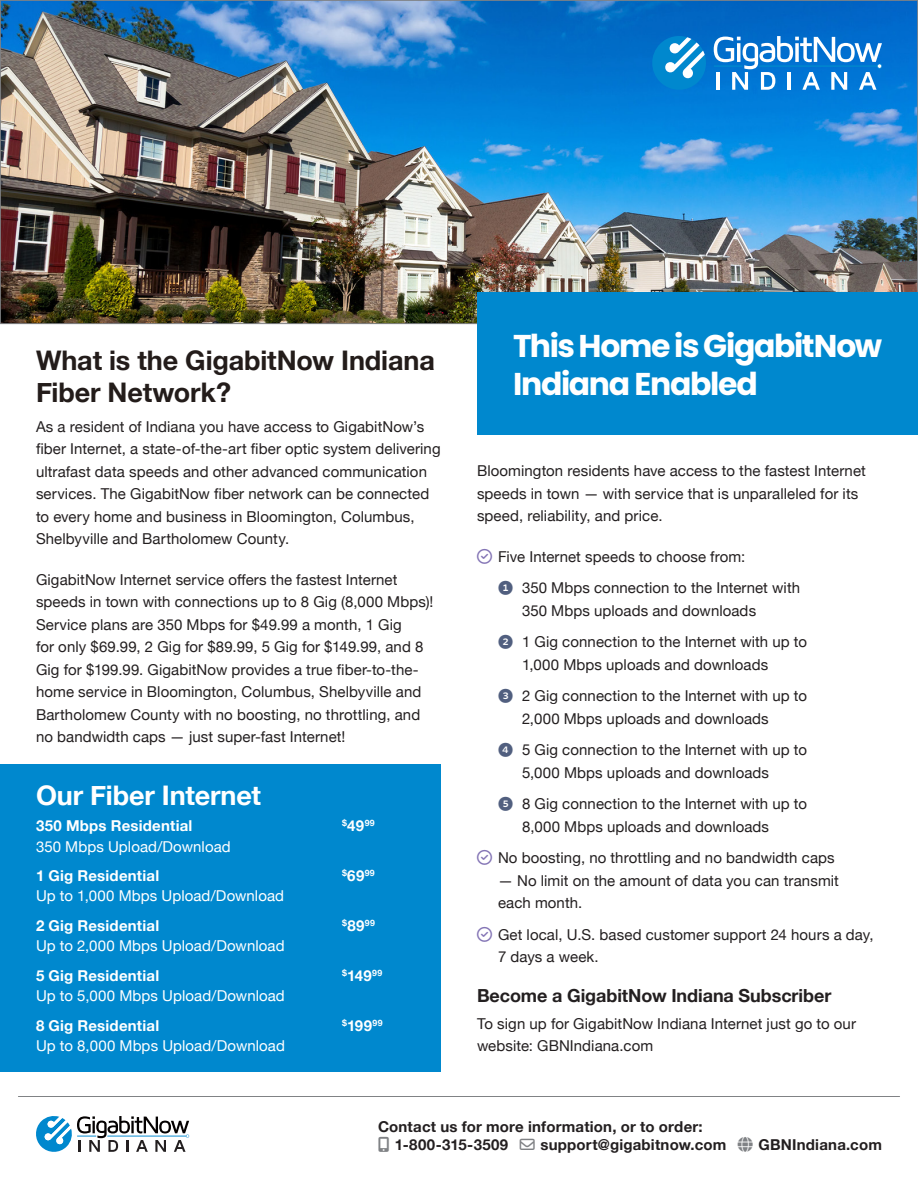
<style>
.page{position:relative;width:918px;height:1188px;background:#fff}
.page>*{position:absolute;margin:0;border:0;box-sizing:border-box;transform-origin:0 0}
.t1{font:700 31.5px/37.8px "Poppins";letter-spacing:-.045em;color:#fff}
.t2{font:700 27px/32.4px "Helvetica Neue";letter-spacing:-.005em;color:#231c1a}
.t3{font:700 27px "Helvetica Neue";letter-spacing:-.005em;color:#fff}
.t4{font:700 18px "Helvetica Neue";letter-spacing:-.005em;color:#231f20}
.t5{font:15px/22.5px "Helvetica Neue";letter-spacing:.005em;color:#231f20}
.t6{font:15px "Helvetica Neue";letter-spacing:.005em;color:#fff}
.t7{font:700 15px "Helvetica Neue";letter-spacing:.015em;color:#231f20}
.Table_h2{font:700 15px "Helvetica Neue";letter-spacing:.015em;color:#fff}
.Table_h2-2{font:700 8.7px "Helvetica Neue";letter-spacing:.045em;color:#fff}
.s1{font-size:15px}
.s2{font-family:"Whitney Index Black Round Bd";color:#515f7f}
.s3{color:#808285}
</style>
<div class="page">
<div style="left:0;top:764px;width:441px;height:308px;background:#0088ce"></div>
<img style="left:2px;top:2px;width:914px;height:320px">
<div style="left:477px;top:292px;width:441px;height:143px;background:#0088ce"></div>
<hr style="left:18px;top:1096px;width:882px;height:1px;background:#808285">
<svg style="left:714px;top:36px;width:168px;height:54px"></svg>
<svg style="left:652px;top:36px;width:56px;height:54px;background:#2d96d6"></svg>
<svg style="left:36px;top:1116px;width:153px;height:36px"></svg>
<p class="t2" style="left:36px;top:345px;width:400px">What is the GigabitNow Indiana<br>Fiber Network?</p>
<p class="t5" style="left:36px;top:416px;width:406px">As a resident of Indiana you have access to GigabitNow’s fiber Internet, a state-of-the-art fiber optic system delivering ultrafast data speeds and other advanced communication services. The GigabitNow fiber network can be connected to every home and business in Bloomington, Columbus, Shelbyville and Bartholomew County.</p>
<p class="t5" style="left:36px;top:569px;width:399px">GigabitNow Internet service offers the fastest Internet speeds in town with connections up to 8 Gig (8,000 Mbps)!<br>Service plans are 350 Mbps for $49.99 a month, 1 Gig<br>for only $69.99, 2 Gig for $89.99, 5 Gig for $149.99, and 8<br>Gig for $199.99. GigabitNow provides a true fiber-to-the&shy;home service in Bloomington, Columbus, Shelbyville and Bartholomew County with no boosting, no throttling, and no bandwidth caps — just super-fast Internet!</p>
<p class="t3" style="left:36px;top:774px;width:227px">Our Fiber Internet</p>
<p class="Table_h2" style="left:36px;top:814px;width:158px">350 Mbps Residential</p>
<p class="Table_h2-2" style="left:342px;top:816px;width:34px">$<span class="s1">49</span>99</p>
<p class="t6" style="left:36px;top:835px;width:196px">350 Mbps Upload/Download</p>
<p class="Table_h2" style="left:36px;top:864px;width:125px">1 Gig Residential</p>
<p class="Table_h2-2" style="left:342px;top:866px;width:34px">$<span class="s1">69</span>99</p>
<p class="t6" style="left:36px;top:885px;width:250px">Up to 1,000 Mbps Upload/Download</p>
<p class="Table_h2" style="left:36px;top:914px;width:125px">2 Gig Residential</p>
<p class="Table_h2-2" style="left:342px;top:916px;width:34px">$<span class="s1">89</span>99</p>
<p class="t6" style="left:36px;top:935px;width:250px">Up to 2,000 Mbps Upload/Download</p>
<p class="Table_h2" style="left:36px;top:964px;width:125px">5 Gig Residential</p>
<p class="Table_h2-2" style="left:342px;top:966px;width:42px">$<span class="s1">149</span>99</p>
<p class="t6" style="left:36px;top:985px;width:250px">Up to 5,000 Mbps Upload/Download</p>
<p class="Table_h2" style="left:36px;top:1014px;width:125px">8 Gig Residential</p>
<p class="Table_h2-2" style="left:342px;top:1016px;width:42px">$<span class="s1">199</span>99</p>
<p class="t6" style="left:36px;top:1035px;width:250px">Up to 8,000 Mbps Upload/Download</p>
<p class="t1" style="left:513px;top:327px;width:371px">This Home is GigabitNow<br>Indiana Enabled</p>
<p class="t5" style="left:477px;top:460px;width:390px">Bloomington residents have access to the fastest Internet speeds in town — with service that is unparalleled for its speed, reliability, and price.</p>
<p class="t5" style="left:498px;top:546px;width:249px">Five Internet speeds to choose from:</p>
<p class="t5" style="left:522px;top:577px;width:280px;text-indent:-24px"><span class="s2">1</span> 350 Mbps connection to the Internet with<br>350 Mbps uploads and downloads</p>
<p class="t5" style="left:522px;top:631px;width:287px;text-indent:-24px"><span class="s2">2</span> 1 Gig connection to the Internet with up to<br>1,000 Mbps uploads and downloads</p>
<p class="t5" style="left:522px;top:685px;width:287px;text-indent:-24px"><span class="s2">3</span> 2 Gig connection to the Internet with up to<br>2,000 Mbps uploads and downloads</p>
<p class="t5" style="left:522px;top:739px;width:287px;text-indent:-24px"><span class="s2">4</span> 5 Gig connection to the Internet with up to<br>5,000 Mbps uploads and downloads</p>
<p class="t5" style="left:522px;top:793px;width:287px;text-indent:-24px"><span class="s2">5</span> 8 Gig connection to the Internet with up to<br>8,000 Mbps uploads and downloads</p>
<p class="t5" style="left:498px;top:847px;width:338px">No boosting, no throttling and no bandwidth caps</p>
<p class="t5" style="left:498px;top:870px;width:343px">— No limit on the amount of data you can transmit each month.</p>
<p class="t5" style="left:498px;top:924px;width:377px">Get local, U.S. based customer support 24 hours a day,<br>7 days a week.</p>
<p class="t4" style="left:477px;top:981px;width:356px">Become a GigabitNow Indiana Subscriber</p>
<p class="t5" style="left:477px;top:1013px;width:381px">To sign up for GigabitNow Indiana Internet just go to our website: GBNIndiana.com</p>
<p class="t7" style="left:378px;top:1115px;width:326px">Contact us for more information, or to order:</p>
<p class="t7" style="left:395px;top:1133px;width:333px">1-800-315-3509 <span class="s3">→</span> support@gigabitnow.com</p>
<p class="t7" style="left:759px;top:1133px;width:125px">GBNIndiana.com</p>
</div>
